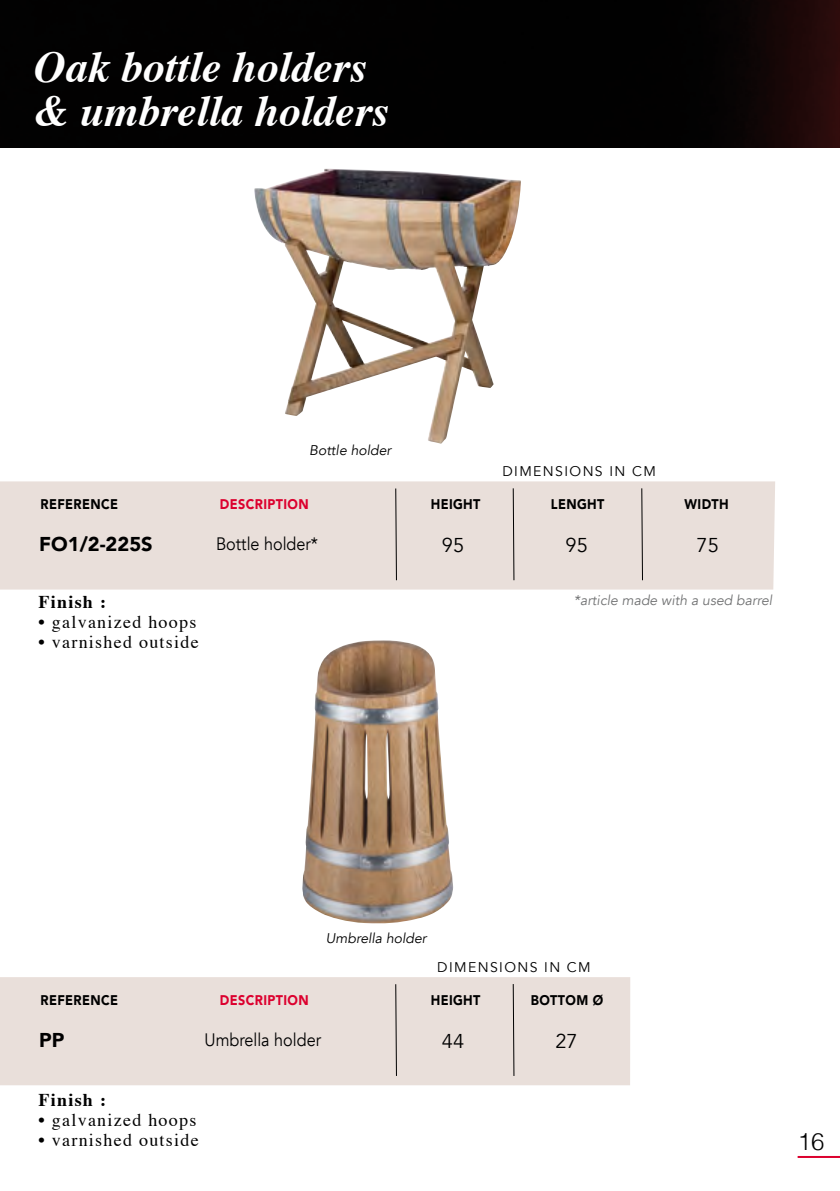
<style>
.page{position:relative;width:840px;height:1191px;background:#fff}
.page>*{position:absolute;margin:0;border:0;box-sizing:border-box;transform-origin:0 0}
.t1{font:italic 700 44px/44px "Times";color:#fff}
.t2{font:300 24px "Helvetica";color:#000}
.t3{font:900 20px "Avenir";color:#000}
.t4{font:20px "Avenir";color:#000}
.t5{font:18px "Times";letter-spacing:.07em;color:#000}
.t6{font:18px "Avenir";color:#000;scale:.9 1}
.t7{font:700 18px "Times";letter-spacing:.07em;color:#000}
.t8{font:900 14px "Avenir";letter-spacing:.03em;color:#000;scale:.9 1}
.t9{font:14px "Avenir";letter-spacing:.1em;color:#000}
.t10{font:italic 14px "Avenir";color:#707172}
.t11{font:italic 14px "Avenir";color:#000}
.t12{font:900 14px "Avenir";letter-spacing:.03em;color:#dc002e;scale:.9 1}
</style>
<div class="page">
<img style="left:0;top:0;width:839px;height:147px">
<hr style="left:797px;top:1156px;width:42px;height:2px;background:#dc002e">
<div style="left:0;top:481px;width:774px;height:108px;background:#e9dfda"></div>
<svg style="left:394px;top:487px;width:3px;height:94px"></svg>
<svg style="left:640px;top:487px;width:3px;height:94px"></svg>
<svg style="left:512px;top:487px;width:2px;height:94px"></svg>
<div style="left:0;top:977px;width:630px;height:108px;background:#e9dfda"></div>
<svg style="left:395px;top:984px;width:2px;height:92px"></svg>
<svg style="left:512px;top:984px;width:2px;height:92px"></svg>
<img style="left:302px;top:640px;width:151px;height:284px">
<img style="left:254px;top:169px;width:266px;height:274px">
<h1 class="t1" style="left:34px;top:41px;width:356px">Oak bottle holders &amp; umbrella holders</h1>
<p class="t11" style="left:309px;top:441px;width:83px">Bottle holder</p>
<p class="t8" style="left:40px;top:492px;width:88px">REFERENCE</p>
<p class="t12" style="left:220px;top:492px;width:100px">DESCRIPTION</p>
<p class="t8" style="left:430px;top:492px;width:57px">HEIGHT</p>
<p class="t9" style="left:502px;top:463px;width:155px">DIMENSIONS I N CM</p>
<p class="t8" style="left:550px;top:492px;width:61px">LENGHT</p>
<p class="t3" style="left:39px;top:527px;width:115px">FO1/2-225S</p>
<p class="t4" style="left:441px;top:533px;width:24px">95</p>
<p class="t4" style="left:565px;top:533px;width:24px">95</p>
<p class="t6" style="left:216px;top:533px;width:115px">BOTTLE HOLDER*</p>
<p class="t8" style="left:684px;top:492px;width:51px">WIDTH</p>
<p class="t4" style="left:696px;top:533px;width:24px">75</p>
<p class="t7" style="left:39px;top:584px;width:69px">Finish :</p>
<p class="t5" style="left:39px;top:610px;width:159px">• galvanized hoops</p>
<p class="t5" style="left:39px;top:630px;width:161px">• varnished outside</p>
<p class="t10" style="left:573px;top:592px;width:200px">*article made with a used barrel</p>
<p class="t11" style="left:326px;top:930px;width:102px">Umbrella holder</p>
<p class="t9" style="left:437px;top:958px;width:155px">DIMENSIONS I N CM</p>
<p class="t8" style="left:530px;top:988px;width:82px">BOTTOM Ø</p>
<p class="t8" style="left:40px;top:988px;width:88px">REFERENCE</p>
<p class="t12" style="left:220px;top:988px;width:100px">DESCRIPTION</p>
<p class="t8" style="left:430px;top:988px;width:57px">HEIGHT</p>
<p class="t6" style="left:204px;top:1029px;width:131px">UMBRELLA HOLDER</p>
<p class="t3" style="left:39px;top:1023px;width:27px">PP</p>
<p class="t4" style="left:441px;top:1029px;width:24px">44</p>
<p class="t4" style="left:555px;top:1029px;width:24px">27</p>
<p class="t7" style="left:39px;top:1082px;width:69px">Finish :</p>
<p class="t5" style="left:39px;top:1108px;width:159px">• galvanized hoops</p>
<p class="t5" style="left:39px;top:1128px;width:161px">• varnished outside</p>
<h2 class="t2" style="left:797px;top:1120px;width:28px">16</h2>
</div>
